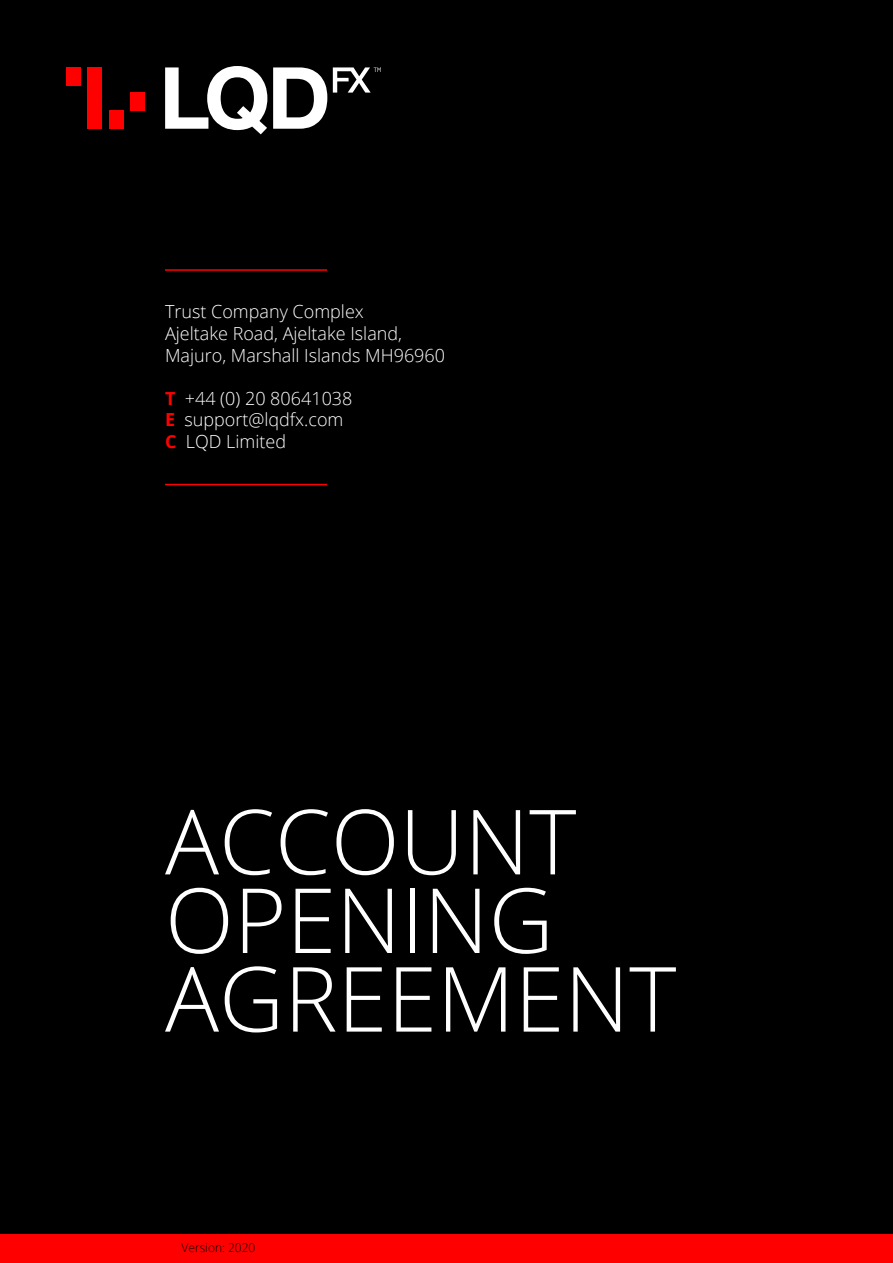
<style>
.page{position:relative;width:893px;height:1263px;background:#000}
.page>*{position:absolute;margin:0;border:0;box-sizing:border-box;transform-origin:0 0}
.t1{font:300 90px/78.6px "Open Sans";color:#fff}
.t2{font:300 18px "Open Sans";color:#fff}
.t3{font:300 12px "Open Sans";color:#000}
.s1{font-weight:700;color:#f00}
</style>
<div class="page">
<div style="left:88px;top:67px;width:14px;height:62px;background:#f00"></div>
<div style="left:109px;top:111px;width:14px;height:18px;background:#f00"></div>
<div style="left:131px;top:93px;width:14px;height:18px;background:#f00"></div>
<div style="left:66px;top:67px;width:14px;height:18px;background:#f00"></div>
<svg style="left:165px;top:66px;width:102px;height:68px"></svg>
<svg style="left:273px;top:67px;width:54px;height:62px"></svg>
<svg style="left:333px;top:67px;width:48px;height:26px"></svg>
<hr style="left:165px;top:484px;width:162px;height:1px;background:#f00">
<hr style="left:165px;top:269px;width:162px;height:2px;background:#f00">
<div style="left:0;top:1234px;width:893px;height:29px;background:#f00"></div>
<p class="t2" style="left:165px;top:299px;width:200px">Trust Company Complex</p>
<p class="t2" style="left:165px;top:321px;width:239px">Ajeltake Road, Ajeltake Island,</p>
<p class="t2" style="left:165px;top:343px;width:282px">Majuro, Marshall Islands MH96960</p>
<p class="t2" style="left:165px;top:386px;width:189px"><span class="s1">T</span> +44 (0) 20 80641038</p>
<p class="t2" style="left:165px;top:407px;width:180px"><span class="s1">E</span> support@lqdfx.com</p>
<p class="t2" style="left:165px;top:429px;width:123px"><span class="s1">C</span> LQD Limited</p>
<p class="t1" style="left:165px;top:800px;width:413px">ACCOUNT</p>
<p class="t1" style="left:165px;top:879px;width:513px">OPENING<br>AGREEMENT</p>
<p class="t3" style="left:182px;top:1240px;width:75px">Version: 2020</p>
</div>
